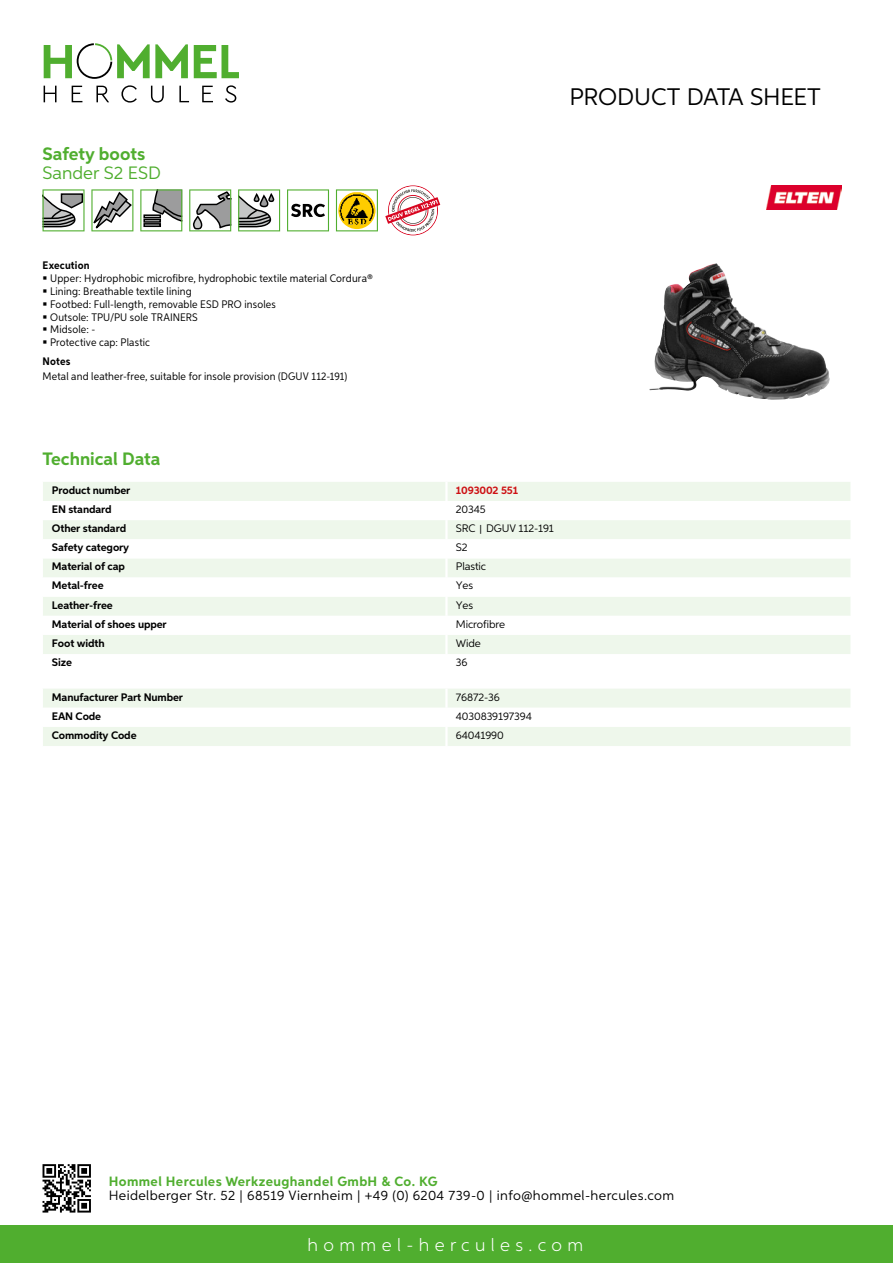
<style>
.page{position:relative;width:893px;height:1263px;background:#fff}
.page>*{position:absolute;margin:0;border:0;box-sizing:border-box;transform-origin:0 0}
.t1{font:24px "Aspira";letter-spacing:-.01em;color:#000}
.t2{font:700 18px "Aspira";color:#50ae2f}
.t3{font:300 18px "Aspira";letter-spacing:.3em;color:#fff}
.t4{font:18px "Aspira";color:#50ae2f}
.t5{font:13.5px "Aspira";letter-spacing:.03em;color:#000}
.t6{font:700 13.5px "Aspira";letter-spacing:.03em;color:#50ae2f}
.t7{font:10.95px/12.8px "Aspira Nar";letter-spacing:.015em;color:#000}
.t8{font:700 10.95px "Aspira";letter-spacing:-.01em;color:#000}
.t9{font:10.95px "Aspira";letter-spacing:-.01em;color:#000}
.t10{font:700 10.95px "Aspira Nar";letter-spacing:.015em;color:#000}
.t11{font:700 10.95px "Aspira";letter-spacing:-.01em;color:#cd1013}
.s1{font-family:"Wuerth Global";font-size:10.5px}
</style>
<div class="page">
<div style="left:0;top:1226px;width:893px;height:37px;background:#50ae2f"></div>
<svg style="left:43px;top:1164px;width:48px;height:48px"></svg>
<svg style="left:194px;top:45px;width:45px;height:33px"></svg>
<svg style="left:44px;top:43px;width:144px;height:36px"></svg>
<svg style="left:44px;top:86px;width:13px;height:16px"></svg>
<svg style="left:72px;top:86px;width:10px;height:16px"></svg>
<svg style="left:96px;top:86px;width:13px;height:16px"></svg>
<svg style="left:121px;top:85px;width:16px;height:18px"></svg>
<svg style="left:151px;top:86px;width:13px;height:17px"></svg>
<svg style="left:179px;top:86px;width:10px;height:16px"></svg>
<svg style="left:202px;top:86px;width:11px;height:16px"></svg>
<svg style="left:225px;top:85px;width:11px;height:18px"></svg>
<div style="left:43px;top:482px;width:807px;height:19px;background:#eef7eb"></div>
<svg style="left:43px;top:520px;width:807px;height:134px;fill:#eef7eb"></svg>
<hr style="left:445px;top:482px;width:3px;height:19px;background:#fff">
<hr style="left:445px;top:520px;width:3px;height:19px;background:#fff">
<hr style="left:445px;top:539px;width:3px;height:19px;background:#fff">
<hr style="left:445px;top:558px;width:3px;height:19px;background:#fff">
<hr style="left:445px;top:577px;width:3px;height:20px;background:#fff">
<hr style="left:445px;top:597px;width:3px;height:19px;background:#fff">
<hr style="left:445px;top:616px;width:3px;height:19px;background:#fff">
<hr style="left:445px;top:635px;width:3px;height:19px;background:#fff">
<svg style="left:43px;top:689px;width:807px;height:57px"></svg>
<hr style="left:445px;top:727px;width:3px;height:19px;background:#fff">
<svg style="left:43px;top:189px;width:90px;height:42px"></svg>
<svg style="left:140px;top:189px;width:42px;height:42px"></svg>
<svg style="left:189px;top:189px;width:42px;height:42px"></svg>
<svg style="left:238px;top:189px;width:42px;height:42px"></svg>
<svg style="left:287px;top:189px;width:42px;height:42px"></svg>
<svg style="left:336px;top:189px;width:42px;height:42px"></svg>
<svg style="left:385px;top:185px;width:55px;height:50px"></svg>
<img style="left:649px;top:263px;width:181px;height:137px">
<img style="left:766px;top:185px;width:76px;height:24px">
<h2 class="t2" style="left:43px;top:142px;width:104px">Safety boots</h2>
<h2 class="t4" style="left:43px;top:162px;width:117px">Sander S2 ESD</h2>
<h1 class="t1" style="left:569px;top:82px;width:253px">Product data sh eet</h1>
<p class="t10" style="left:43px;top:259px;width:49px">Execution</p>
<p class="t7" style="left:50px;top:272px;width:324px">Upper: Hydrophobic microfibre, hydrophobic textile material Cordura® Lining: Breathable textile lining<br>Footbed: Full-length, removable ESD PRO insoles<br>Outsole: TPU/PU sole TRAINERS<br>Midsole: -<br>Protective cap: Plastic</p>
<p class="t10" style="left:43px;top:355px;width:29px">Notes</p>
<p class="t7" style="left:43px;top:370px;width:306px">Metal and leather-free, suitable for insole provision (DGUV 112-191)</p>
<h2 class="t2" style="left:43px;top:448px;width:120px">Technical Data</h2>
<p class="t8" style="left:52px;top:483px;width:80px">Product number</p>
<p class="t11" style="left:456px;top:483px;width:64px">1093002 551</p>
<p class="t8" style="left:52px;top:502px;width:61px">EN standard</p>
<p class="t9" style="left:456px;top:502px;width:31px">20345</p>
<p class="t8" style="left:52px;top:521px;width:76px">Other standard</p>
<p class="t9" style="left:456px;top:522px;width:100px">SRC <span class="s1">|</span> DGUV 112-191</p>
<p class="t8" style="left:52px;top:541px;width:79px">Safety category</p>
<p class="t9" style="left:456px;top:541px;width:13px">S2</p>
<p class="t8" style="left:52px;top:560px;width:75px">Material of cap</p>
<p class="t9" style="left:456px;top:560px;width:32px">Plastic</p>
<p class="t8" style="left:52px;top:579px;width:53px">Metal-free</p>
<p class="t9" style="left:456px;top:579px;width:19px">Yes</p>
<p class="t8" style="left:52px;top:598px;width:62px">Leather-free</p>
<p class="t9" style="left:456px;top:598px;width:19px">Yes</p>
<p class="t8" style="left:52px;top:617px;width:116px">Material of shoes upper</p>
<p class="t9" style="left:456px;top:617px;width:51px">Microfibre</p>
<p class="t8" style="left:52px;top:636px;width:54px">Foot width</p>
<p class="t9" style="left:456px;top:636px;width:27px">Wide</p>
<p class="t8" style="left:52px;top:655px;width:22px">Size</p>
<p class="t9" style="left:456px;top:655px;width:13px">36</p>
<p class="t8" style="left:52px;top:690px;width:133px">Manufacturer Part Number</p>
<p class="t9" style="left:456px;top:690px;width:45px">76872-36</p>
<p class="t8" style="left:52px;top:709px;width:51px">EAN Code</p>
<p class="t9" style="left:456px;top:709px;width:78px">4030839197394</p>
<p class="t8" style="left:52px;top:728px;width:86px">Commodity Code</p>
<p class="t9" style="left:456px;top:728px;width:49px">64041990</p>
<p class="t6" style="left:109px;top:1172px;width:330px">Hommel Hercules Werkzeughandel GmbH &amp; Co. KG</p>
<p class="t5" style="left:109px;top:1187px;width:567px">Heidelberger Str. 52 | 68519 Viernheim | +49 (0) 6204 739-0 | info@hommel-hercules.com</p>
<h2 class="t3" style="left:307px;top:1234px;width:277px">hommel-hercules.com</h2>
</div>
